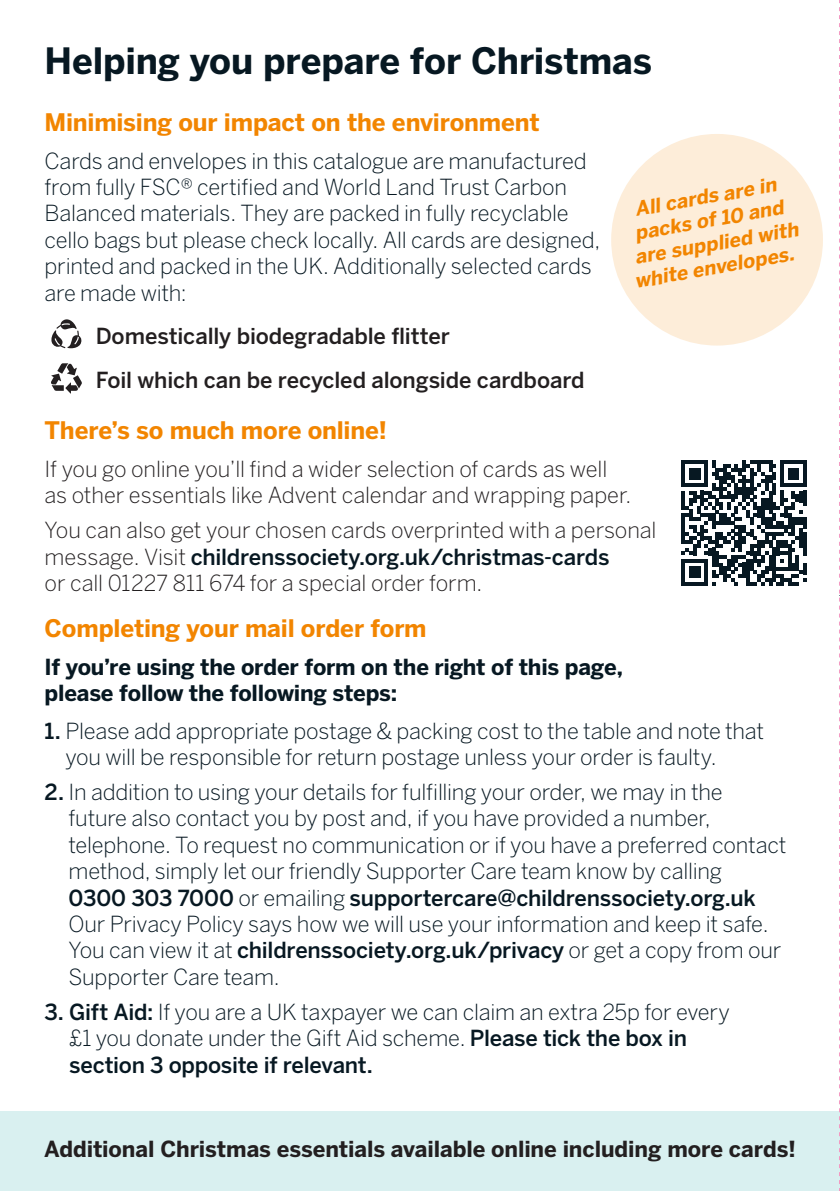
<style>
.page{position:relative;width:840px;height:1191px;background:#fff}
.page>*{position:absolute;margin:0;border:0;box-sizing:border-box;transform-origin:0 0}
.t1{font:700 36px "Benton Sans";letter-spacing:-.005em;color:#071822}
.t2{font:700 24px "Benton Sans";letter-spacing:-.005em;color:#f28500}
.t3{font:300 22px/26.4px "Benton Sans";letter-spacing:-.01em;color:#071822}
.t4{font:300 22px/26.4px "Benton Sans";letter-spacing:-.005em;color:#231f20}
.t5{font:700 22px/26.4px "Benton Sans";letter-spacing:-.01em;color:#071822}
.t6{font:500 22px/43.4px "Benton Sans";letter-spacing:-.005em;color:#231f20}
.t7{font:700 22px "Benton Sans";letter-spacing:-.005em;color:#231f20}
.t8{font:italic 700 19.6px/23.6px "Benton Sans";color:#f28500;text-align:center}
.s1{font-weight:500;color:#071822}
.s2{font-weight:500}
</style>
<div class="page">
<div style="left:0;top:1111px;width:839px;height:80px;background:#d9f0f0"></div>
<svg style="left:681px;top:460px;width:125px;height:125px"></svg>
<div style="left:610px;top:134px;width:212px;height:211px;background:#fdedd9;border-radius:50%"></div>
<svg style="left:51px;top:319px;width:31px;height:29px"></svg>
<svg style="left:51px;top:363px;width:31px;height:30px"></svg>
<h1 class="t1" style="left:45px;top:39px;width:608px">Helping you prepare for Christmas</h1>
<p class="t2" style="left:45px;top:108px;width:496px">Minimising our impact on the environment</p>
<p class="t3" style="left:45px;top:147px;width:557px">Cards and envelopes in this catalogue are manufactured from fully FSC® certified and World Land Trust Carbon Balanced materials. They are packed in fully recyclable cello bags but please check locally. All cards are designed, printed and packed in the UK. Additionally selected cards are made with:</p>
<p class="t6" style="left:96px;top:314px;width:490px">Domestically biodegradable flitter<br>Foil which can be recycled alongside cardboard</p>
<p class="t2" style="left:45px;top:416px;width:344px">There’s so much more online!</p>
<p class="t4" style="left:45px;top:455px;width:588px">If you go online you’ll find a wider selection of cards as well as other essentials like Advent calendar and wrapping paper.</p>
<p class="t4" style="left:45px;top:516px;width:613px">You can also get your chosen cards overprinted with a personal message. Visit <span class="s1">childrenssociety.org.uk/christmas-cards<br></span>or call 01227 811 674 for a special order form.</p>
<p class="t2" style="left:45px;top:613px;width:383px">Completing your mail order form</p>
<p class="t5" style="left:45px;top:653px;width:579px">If you’re using the order form on the right of this page, please follow the following steps:</p>
<p class="t3" style="left:65px;top:717px;width:700px;text-indent:-21px"><span class="s2">1.</span> Please add appropriate postage &amp; packing cost to the table and note that you will be responsible for return postage unless your order is faulty.</p>
<p class="t3" style="left:68px;top:778px;width:719px;text-indent:-24px"><span class="s2">2.</span> In addition to using your details for fulfilling your order, we may in the future also contact you by post and, if you have provided a number, telephone. To request no communication or if you have a preferred contact method, simply let our friendly Supporter Care team know by calling<br><span class="s2">0300 303 7000</span> or emailing <span class="s2">supportercare@childrenssociety.org.uk </span>Our Privacy Policy says how we will use your information and keep it safe.<br>You can view it at <span class="s2">childrenssociety.org.uk/privacy</span> or get a copy from our Supporter Care team.</p>
<p class="t3" style="left:69px;top:998px;width:661px;text-indent:-25px"><span class="s2">3. Gift Aid:</span> If you are a UK taxpayer we can claim an extra 25p for every £1 you donate under the Gift Aid scheme. <span class="s2">Please tick the box in section 3 opposite if relevant.</span></p>
<p class="t8" style="left:620px;top:199px;width:171px;rotate:-10deg">All cards are in packs of 10 and are supplied with white envelopes.</p>
<p class="t7" style="left:44px;top:1135px;width:753px">Additional Christmas essentials available online including more cards!</p>
</div>
